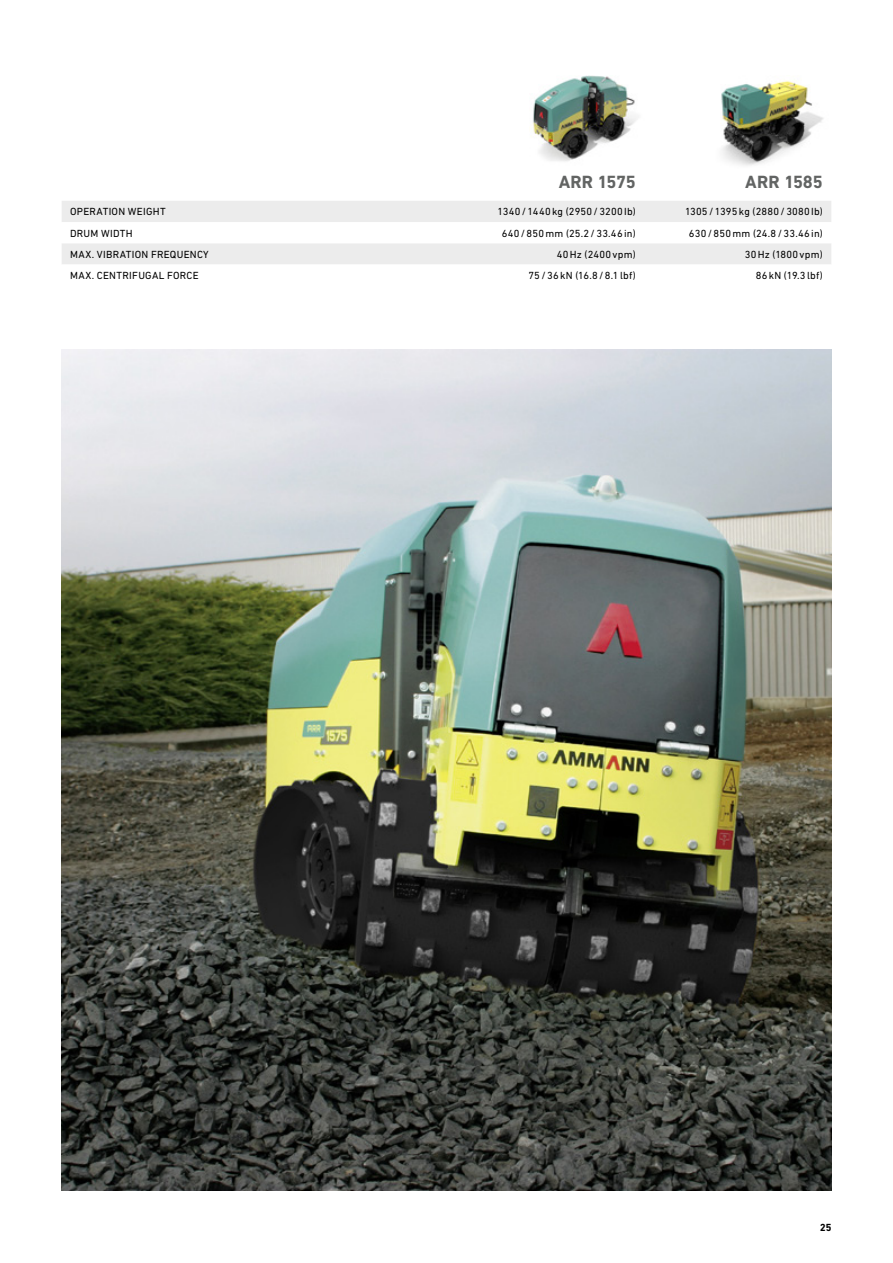
<style>
.page{position:relative;width:893px;height:1263px;background:#fff}
.page>*{position:absolute;margin:0;border:0;box-sizing:border-box;transform-origin:0 0}
.t1{font:700 18px "DIN Next LT Pro";letter-spacing:.005em;color:#626463}
.t2{font:10.5px "DIN Next LT Pro";letter-spacing:.025em;color:#000}
.t3{font:700 10.5px "DIN Next LT Pro";color:#000}
</style>
<div class="page">
<img style="left:721px;top:80px;width:103px;height:86px">
<img style="left:533px;top:75px;width:104px;height:86px">
<img style="left:62px;top:350px;width:769px;height:841px">
<div style="left:62px;top:201px;width:769px;height:21px;background:#ececec"></div>
<div style="left:62px;top:243px;width:769px;height:21px;background:#ececec"></div>
<h1 class="t1" style="left:559px;top:172px;width:79px">ARR 1575</h1>
<h1 class="t1" style="left:745px;top:172px;width:79px">ARR 1585</h1>
<p class="t2" style="left:70px;top:206px;width:97px">OPERATION WEIGHT</p>
<p class="t2" style="left:497px;top:206px;width:140px">1340/1440kg (2950/3200Ib)</p>
<p class="t2" style="left:685px;top:206px;width:139px">1305/1395kg (2880/3080Ib)</p>
<p class="t2" style="left:70px;top:227px;width:64px">DRUM WIDTH</p>
<p class="t2" style="left:502px;top:227px;width:136px">640/850mm (25.2/33.46in)</p>
<p class="t2" style="left:689px;top:227px;width:135px">630 /850mm (24.8 /33.46in)</p>
<p class="t2" style="left:70px;top:248px;width:140px">MAX. VIBRATION FREQUENCY</p>
<p class="t2" style="left:557px;top:248px;width:80px">40Hz (2400vpm)</p>
<p class="t2" style="left:745px;top:248px;width:79px">30Hz (1800vpm)</p>
<p class="t2" style="left:70px;top:269px;width:130px">MAX. CENTRIFUGAL FORCE</p>
<p class="t2" style="left:528px;top:269px;width:109px">75/36kN (16.8/8.1lbf)</p>
<p class="t2" style="left:756px;top:269px;width:69px">86kN (19.3 lbf)</p>
<p class="t3" style="left:820px;top:1221px;width:13px">25</p>
</div>
